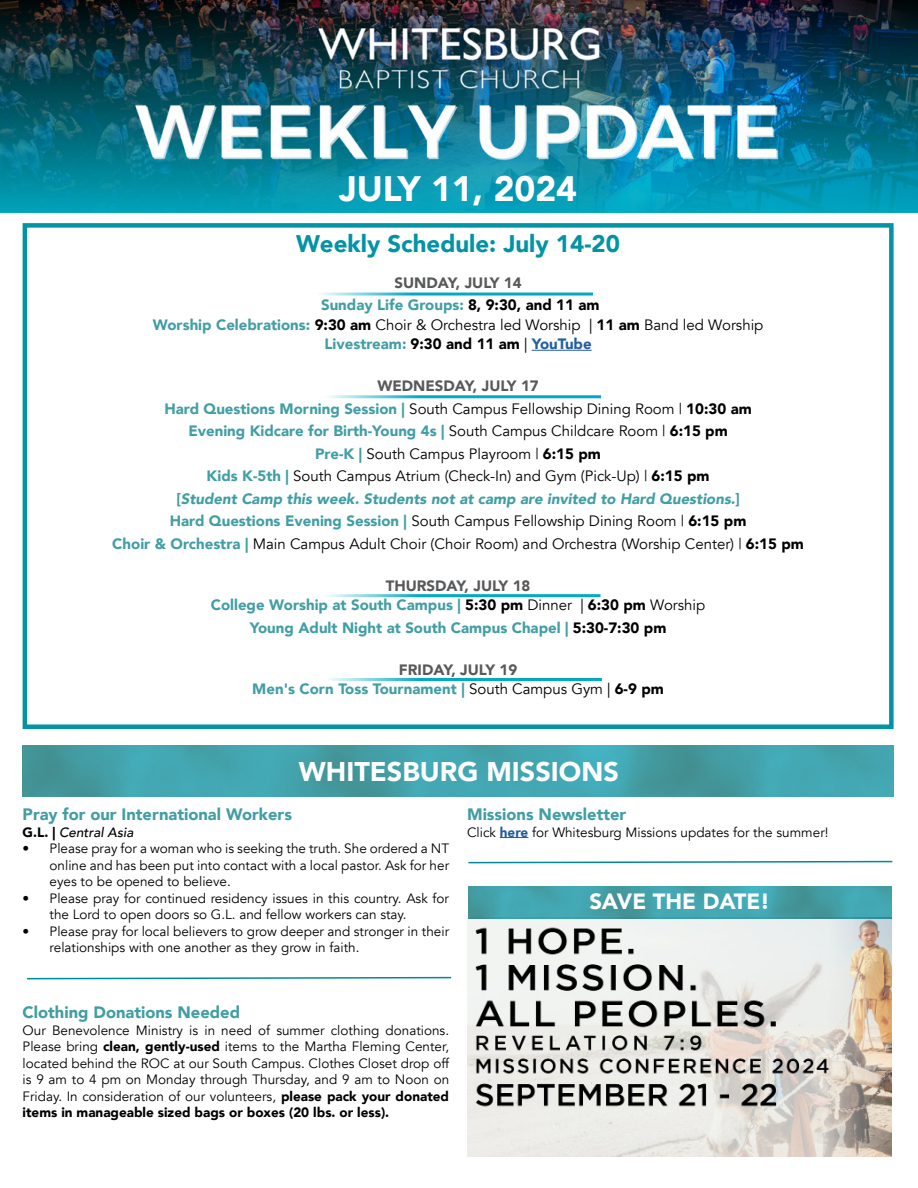
<style>
.page{position:relative;width:918px;height:1188px;background:#fff}
.page>*{position:absolute;margin:0;border:0;box-sizing:border-box;transform-origin:0 0}
.t1{font:900 35.25px "Avenir";color:#fff}
.t2{font:900 27px "Avenir";color:#fff}
.t3{font:900 24px "Avenir";color:#0293a4}
.t4{font:900 22.05px "Avenir";color:#fff}
.t5{font:900 16.5px "Avenir";color:#419ea4}
.t6{font:15px/22.5px "Avenir";color:#000;text-align:center}
.t7{font:900 15px/19.5px "Avenir";color:#419ea4;text-align:center}
.t8{font:13.5px/16.5px "Avenir";color:#000;text-align:justify}
.t9{font:italic 500 13.5px "Avenir";color:#000}
.s1{color:#58595b}
.s2{color:#000}
.s3{font-weight:900;color:#419ea4}
.s4{font-weight:900}
.s5{font-style:inherit}
.s6{font-weight:900;color:#215e9e}
.s7{font-weight:900;color:#58595b}
.s8{font-weight:900;font-style:italic;color:#419ea4}
.s9{font-weight:400;color:#000}
.s10{font-weight:900;font-style:normal}
</style>
<div class="page">
<hr style="left:532px;top:350px;width:60px;height:1px;background:#215e9e">
<div style="left:23px;top:223px;width:871px;height:506px;border:4px solid #0293a4"></div>
<hr style="left:307px;top:293px;width:286px;height:3px;background:#00aac4">
<img style="left:0;top:0;width:918px;height:213px">
<hr style="left:315px;top:395px;width:286px;height:3px;background:#00aac4">
<hr style="left:315px;top:594px;width:286px;height:3px;background:#00aac4">
<hr style="left:316px;top:678px;width:286px;height:3px;background:#00aac4">
<img style="left:23px;top:745px;width:870px;height:51px">
<svg style="left:500px;top:837px;width:28px;height:1px"></svg>
<img style="left:467px;top:917px;width:425px;height:239px">
<svg style="left:27px;top:976px;width:425px;height:4px"></svg>
<svg style="left:468px;top:860px;width:425px;height:4px"></svg>
<svg style="left:468px;top:887px;width:424px;height:31px;background:#42a2ab"></svg>
<h1 class="t1" style="left:339px;top:158px;width:240px">JULY 11, 2024</h1>
<h3 class="t3" style="left:296px;top:223px;width:325px">Weekly Schedule: July 14-20</h3>
<p class="t7" style="left:321px;top:271px;width:280px;line-height:22.5px"><span class="s1">SUNDAY, JULY 14<br></span>Sunday Life Groups: <span class="s2">8, 9:30, and 11 am</span></p>
<p class="t6" style="left:153px;top:315px;width:612px;line-height:19.5px"><span class="s3">Worship Celebrations:</span> <span class="s4">9:30 am</span> Choir &amp; Orchestra led Worship <span class="s5">|</span> <span class="s4">11 am</span> Band led Worship<br><span class="s3">Livestream:</span> <span class="s4">9:30 and 11 am</span> <span class="s5">|</span> <span class="s6">YouTube</span></p>
<p class="t6" style="left:112px;top:375px;width:693px"><span class="s7">WEDNESDAY, JULY 17<br></span><span class="s3">Hard Questions Morning Session |</span> South Campus Fellowship Dining Room | <span class="s4">10:30 am<br></span><span class="s3">Evening Kidcare for Birth-Young 4s |</span> South Campus Childcare Room | <span class="s4">6:15 pm<br></span><span class="s3">Pre-K |</span> South Campus Playroom | <span class="s4">6:15 pm<br></span><span class="s3">Kids K-5th |</span> South Campus Atrium (Check-In) and Gym (Pick-Up) | <span class="s4">6:15 pm<br></span><span class="s3">[</span><span class="s8">Student Camp this week. Students not at camp are invited to Hard Questions.</span><span class="s3">]<br>Hard Questions Evening Session |</span> South Campus Fellowship Dining Room | <span class="s4">6:15 pm<br></span><span class="s3">Choir &amp; Orchestra |</span> Main Campus Adult Choir (Choir Room) and Orchestra (Worship Center) | <span class="s4">6:15 pm</span></p>
<p class="t7" style="left:211px;top:575px;width:496px"><span class="s1">THURSDAY, JULY 18<br></span>College Worship at South Campus | <span class="s2">5:30 pm</span> <span class="s9">Dinner</span> <span class="s9">|</span> <span class="s2">6:30 pm</span> <span class="s9">Worship</span></p>
<p class="t7" style="left:250px;top:617px;width:418px">Young Adult Night at South Campus Chapel | <span class="s2">5:30-7:30 pm</span></p>
<p class="t7" style="left:252px;top:659px;width:413px"><span class="s1">FRIDAY, JULY 19<br></span>Men's Corn Toss Tournament | <span class="s9">South Campus Gym</span> <span class="s9">|</span> <span class="s2">6-9 pm</span></p>
<h2 class="t2" style="left:299px;top:748px;width:321px">WHITESBURG MISSIONS</h2>
<p class="t5" style="left:23px;top:800px;width:271px">Pray for our International Workers</p>
<p class="t9" style="left:23px;top:824px;width:112px"><span class="s10">G.L. |</span> Central Asia</p>
<p class="t8" style="left:50px;top:840px;width:401px;text-indent:-27px">• Please pray for a woman who is seeking the truth. She ordered a NT online and has been put into contact with a local pastor. Ask for her eyes to be opened to believe.</p>
<p class="t8" style="left:50px;top:890px;width:401px;text-indent:-27px">• Please pray for continued residency issues in this country. Ask for the Lord to open doors so G.L. and fellow workers can stay.</p>
<p class="t8" style="left:50px;top:923px;width:401px;text-indent:-27px">• Please pray for local believers to grow deeper and stronger in their relationships with one another as they grow in faith.</p>
<p class="t5" style="left:467px;top:800px;width:161px">Missions Newsletter</p>
<p class="t8" style="left:467px;top:824px;width:363px">Click <span class="s6">here</span> for Whitesburg Missions updates for the summer!</p>
<h3 class="t4" style="left:589px;top:883px;width:182px">SAVE THE DATE!</h3>
<p class="t5" style="left:23px;top:998px;width:219px">Clothing Donations Needed</p>
<p class="t8" style="left:23px;top:1022px;width:428px">Our Benevolence Ministry is in need of summer clothing donations.<br>Please bring <span class="s4">clean, gently-used</span> items to the Martha Fleming Center, located behind the ROC at our South Campus. Clothes Closet drop off is 9 am to 4 pm on Monday through Thursday, and 9 am to Noon on Friday. In consideration of our volunteers, <span class="s4">please pack your donated items in manageable sized bags or boxes (20 lbs. or less).</span></p>
</div>
